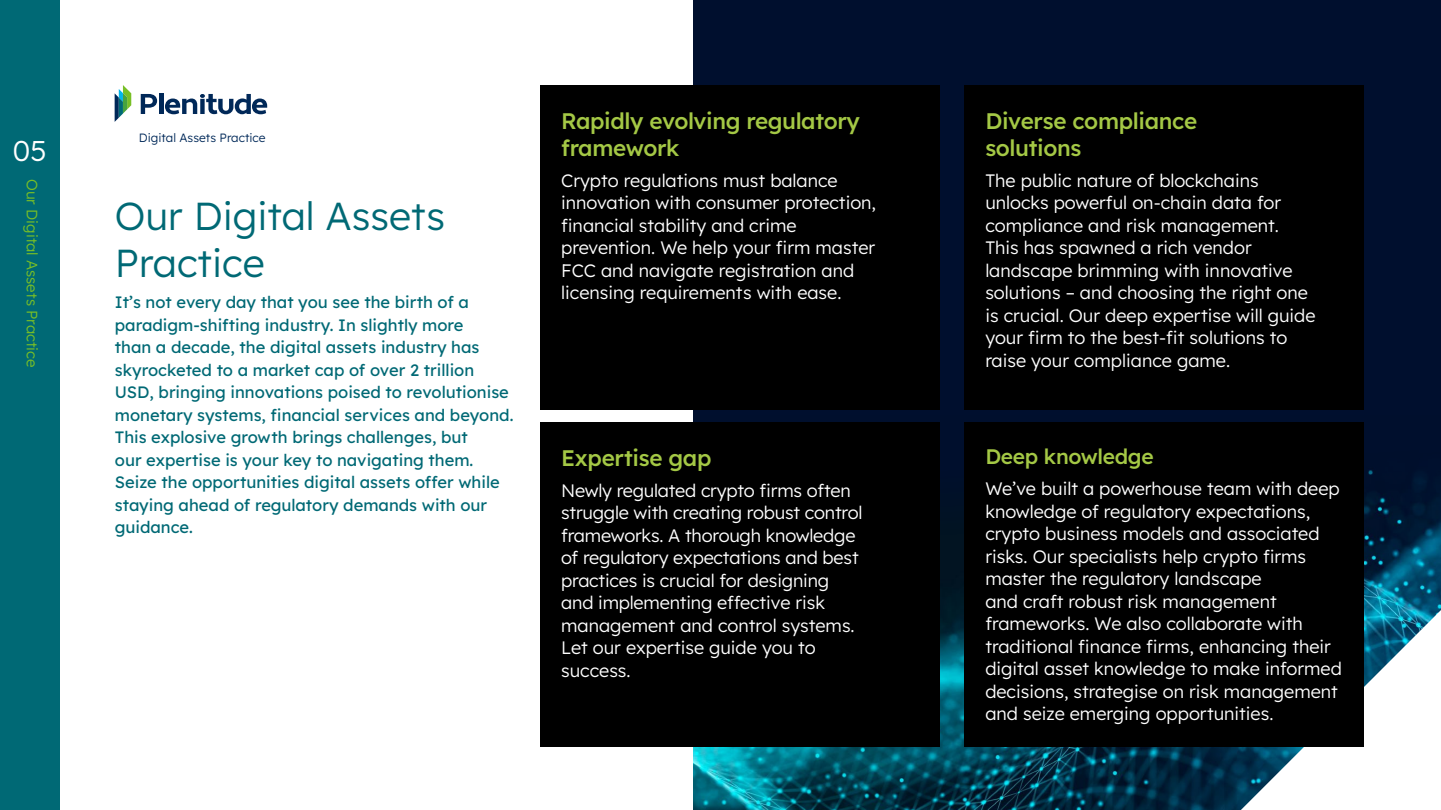
<style>
.page{position:relative;width:1441px;height:810px;background:#fff}
.page>*{position:absolute;margin:0;border:0;box-sizing:border-box;transform-origin:0 0}
.t1{font:300 39px/46.8px "Lexend";color:#006975}
.t2{font:300 28.5px "Lexend";color:#fff}
.t3{font:500 22.5px/27px "Lexend";letter-spacing:-.015em;color:#a4c845}
.t4{font:500 21px "Lexend";letter-spacing:-.015em;color:#a4c845}
.t5{font:300 18px/22.5px "Lexend";color:#fff}
.t6{font:16.5px/22.5px "Lexend";color:#006975}
.t7{font:300 15px "Lexend";color:#78bf26}
.t8{font:300 12px "Lexend";color:#002959}
</style>
<div class="page">
<div style="left:0;top:0;width:59px;height:810px;background:#006975"></div>
<div style="left:693px;top:0;width:747px;height:810px;background:#000f2e"></div>
<img style="left:693px;top:422px;width:747px;height:388px">
<svg style="left:1240px;top:610px;width:200px;height:200px;background:#c6d9df"></svg>
<div style="left:540px;top:85px;width:399px;height:324px;background:#000"></div>
<div style="left:540px;top:422px;width:399px;height:324px;background:#000"></div>
<div style="left:963px;top:85px;width:400px;height:324px;background:#000"></div>
<div style="left:963px;top:422px;width:400px;height:324px;background:#000"></div>
<svg style="left:141px;top:94px;width:16px;height:20px"></svg>
<svg style="left:165px;top:94px;width:102px;height:20px"></svg>
<hr style="left:159px;top:94px;width:4px;height:20px;background:#002858">
<svg style="left:115px;top:85px;width:16px;height:37px"></svg>
<h2 class="t2" style="left:13px;top:131px;width:35px">05</h2>
<p class="t7" style="left:43px;top:179px;width:190px;rotate:90deg">Our Digital Assets Practice</p>
<p class="t8" style="left:139px;top:129px;width:128px">Digital Assets Practice</p>
<h1 class="t1" style="left:115px;top:191px;width:332px">Our Digital Assets<br>Practice</h1>
<p class="t6" style="left:115px;top:290px;width:400px">It’s not every day that you see the birth of a paradigm-shifting industry. In slightly more<br>than a decade, the digital assets industry has skyrocketed to a market cap of over 2 trillion USD, bringing innovations poised to revolutionise monetary systems, financial services and beyond.<br>This explosive growth brings challenges, but<br>our expertise is your key to navigating them.<br>Seize the opportunities digital assets offer while staying ahead of regulatory demands with our guidance.</p>
<p class="t3" style="left:561px;top:106px;width:300px">Rapidly evolving regulatory framework</p>
<p class="t5" style="left:561px;top:168px;width:316px">Crypto regulations must balance innovation with consumer protection, financial stability and crime prevention. We help your firm master FCC and navigate registration and licensing requirements with ease.</p>
<p class="t3" style="left:561px;top:443px;width:152px">Expertise gap</p>
<p class="t5" style="left:561px;top:478px;width:303px">Newly regulated crypto firms often struggle with creating robust control frameworks. A thorough knowledge of regulatory expectations and best practices is crucial for designing and implementing effective risk management and control systems.<br>Let our expertise guide you to success.</p>
<p class="t3" style="left:985px;top:106px;width:213px">Diverse compliance solutions</p>
<p class="t5" style="left:985px;top:168px;width:332px">The public nature of blockchains unlocks powerful on-chain data for compliance and risk management.<br>This has spawned a rich vendor landscape brimming with innovative solutions – and choosing the right one is crucial. Our deep expertise will guide your firm to the best-fit solutions to raise your compliance game.</p>
<p class="t4" style="left:985px;top:441px;width:170px">Deep knowledge</p>
<p class="t5" style="left:985px;top:476px;width:358px">We’ve built a powerhouse team with deep knowledge of regulatory expectations, crypto business models and associated risks. Our specialists help crypto firms master the regulatory landscape<br>and craft robust risk management frameworks. We also collaborate with traditional finance firms, enhancing their digital asset knowledge to make informed decisions, strategise on risk management and seize emerging opportunities.</p>
</div>
